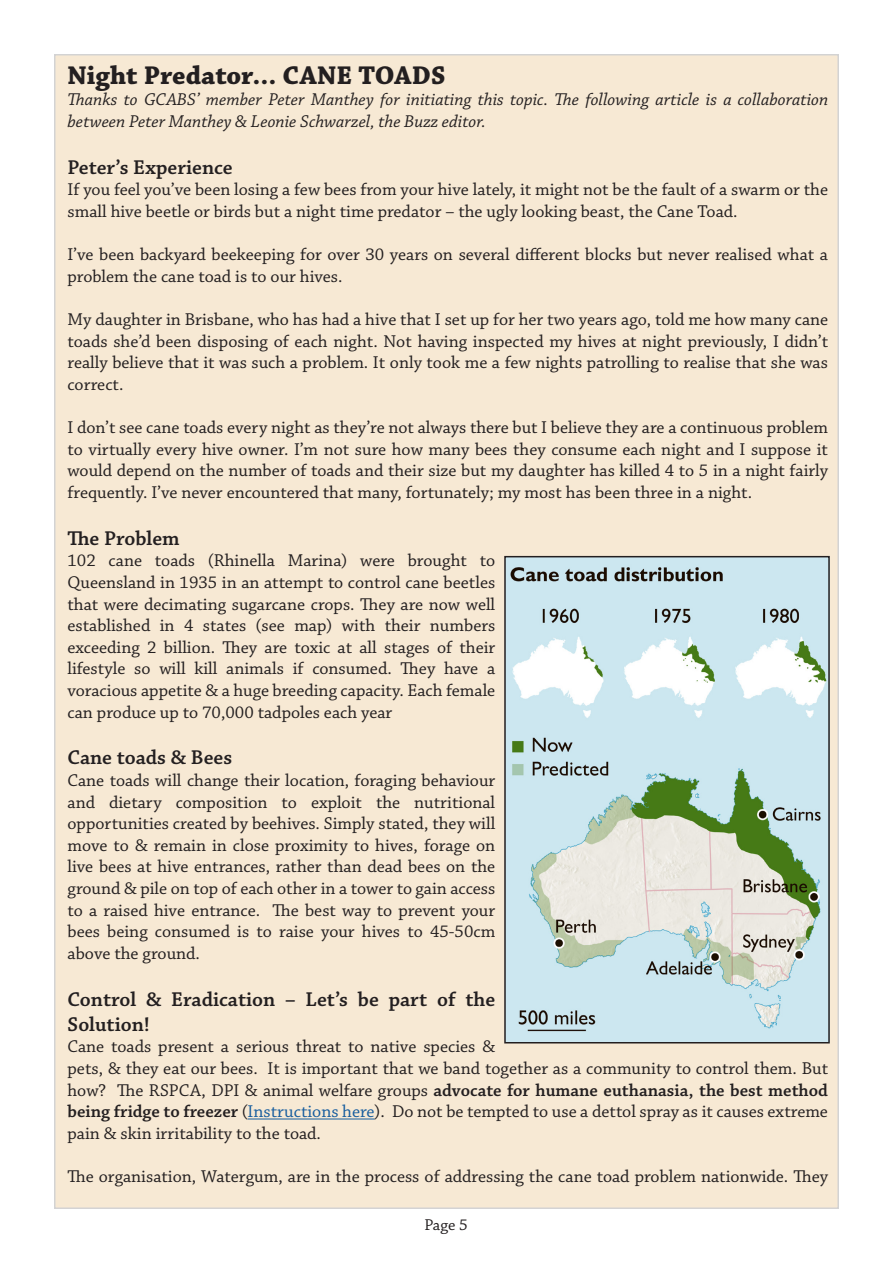
<style>
.page{position:relative;width:893px;height:1263px;background:#fff}
.page>*{position:absolute;margin:0;border:0;box-sizing:border-box;transform-origin:0 0}
.t1{font:700 27px "Chaparral Pro";color:#231f20}
.t2{font:600 21px/25.2px "Chaparral Pro";color:#231f20}
.t3{font:18px/21.6px "Chaparral Pro";color:#231f20;text-align:justify}
.t4{font:italic 18px/21.6px "Chaparral Pro";color:#231f20}
.t5{font:16.5px "Chaparral Pro";color:#231f20}
.s1{font-weight:600}
.s2{color:#175d9e}
</style>
<div class="page">
<div style="left:55px;top:55px;width:783px;height:1153px;background:#f7e9d4"></div>
<hr style="left:248px;top:1118px;width:127px;height:1px;background:#175d9e">
<img style="left:507px;top:559px;width:320px;height:481px">
<div style="left:504px;top:556px;width:326px;height:487px;border:2px solid #231f20"></div>
<h1 class="t1" style="left:68px;top:59px;width:380px">Night Predator... CANE TOADS</h1>
<p class="t4" style="left:68px;top:90px;width:762px">Thanks to GCABS’ member Peter Manthey for initiating this topic. The following article is a collaboration between Peter Manthey &amp; Leonie Schwarzel, the Buzz editor.</p>
<p class="t2" style="left:68px;top:155px;width:167px">Peter’s Experience</p>
<p class="t3" style="left:68px;top:180px;width:762px">If you feel you’ve been losing a few bees from your hive lately, it might not be the fault of a swarm or the small hive beetle or birds but a night time predator – the ugly looking beast, the Cane Toad.</p>
<p class="t3" style="left:68px;top:244px;width:762px">I’ve been backyard beekeeping for over 30 years on several different blocks but never realised what a problem the cane toad is to our hives.</p>
<p class="t3" style="left:68px;top:309px;width:762px">My daughter in Brisbane, who has had a hive that I set up for her two years ago, told me how many cane toads she’d been disposing of each night. Not having inspected my hives at night previously, I didn’t really believe that it was such a problem. It only took me a few nights patrolling to realise that she was correct.</p>
<p class="t3" style="left:68px;top:417px;width:762px">I don’t see cane toads every night as they’re not always there but I believe they are a continuous problem to virtually every hive owner. I’m not sure how many bees they consume each night and I suppose it would depend on the number of toads and their size but my daughter has killed 4 to 5 in a night fairly frequently. I’ve never encountered that many, fortunately; my most has been three in a night.</p>
<p class="t2" style="left:68px;top:526px;width:114px">The Problem</p>
<p class="t3" style="left:68px;top:550px;width:429px">102 cane toads (Rhinella Marina) were brought to Queensland in 1935 in an attempt to control cane beetles that were decimating sugarcane crops. They are now well established in 4 states (see map) with their numbers exceeding 2 billion. They are toxic at all stages of their lifestyle so will kill animals if consumed. They have a voracious appetite &amp; a huge breeding capacity. Each female can produce up to 70,000 tadpoles each year</p>
<p class="t2" style="left:68px;top:746px;width:166px">Cane toads &amp; Bees</p>
<p class="t3" style="left:68px;top:770px;width:429px">Cane toads will change their location, foraging behaviour and dietary composition to exploit the nutritional opportunities created by beehives. Simply stated, they will move to &amp; remain in close proximity to hives, forage on live bees at hive entrances, rather than dead bees on the ground &amp; pile on top of each other in a tower to gain access to a raised hive entrance. The best way to prevent your bees being consumed is to raise your hives to 45-50cm above the ground.</p>
<p class="t2" style="left:68px;top:987px;width:429px">Control &amp; Eradication – Let’s be part of the<br>Solution!</p>
<p class="t3" style="left:68px;top:1036px;width:762px;text-align:left">Cane toads present a serious threat to native species &amp;<br>pets, &amp; they eat our bees. It is important that we band together as a community to control them. But how? The RSPCA, DPI &amp; animal welfare groups <span class="s1">advocate for humane euthanasia, the best method being fridge to freezer</span> (<span class="s2">Instructions here</span>). Do not be tempted to use a dettol spray as it causes extreme pain &amp; skin irritability to the toad.</p>
<p class="t3" style="left:68px;top:1166px;width:762px">The organisation, Watergum, are in the process of addressing the cane toad problem nationwide. They</p>
<p class="t5" style="left:424px;top:1215px;width:45px">Page 5</p>
</div>
